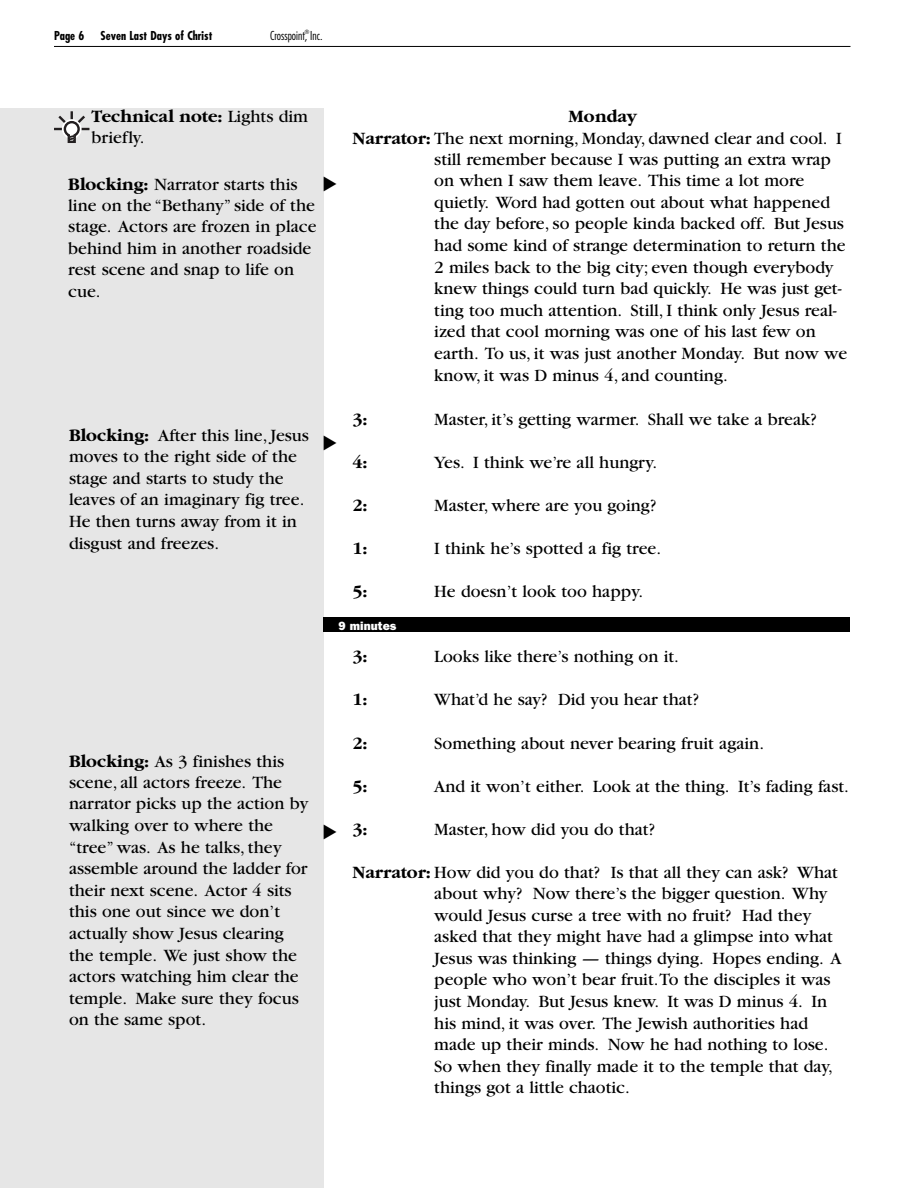
<style>
.page{position:relative;width:918px;height:1188px;background:#fff}
.page>*{position:absolute;margin:0;border:0;box-sizing:border-box;transform-origin:0 0}
.t1{font:18px/21.6px "Garamond";color:#000}
.t2{font:700 18px "Garamond";color:#000}
.t3{font:700 condensed 12px "Futura";color:#000}
.t4{font:300 condensed 12px "Futura";color:#000}
.t5{font:800 12px "Franklin Gothic";color:#fff}
.t6{font:6px "Helvetica";color:#000}
.s1{font-weight:700}
</style>
<div class="page">
<hr style="left:54px;top:46px;width:796px;height:1px;background:#000">
<div style="left:0;top:108px;width:324px;height:1080px;background:#e6e6e6"></div>
<div style="left:324px;top:618px;width:526px;height:14px;background:#000"></div>
<svg style="left:54px;top:111px;width:35px;height:32px"></svg>
<p class="t6" style="left:305px;top:30px;width:6px">®</p>
<p class="t3" style="left:54px;top:30px;width:32px">Page 6</p>
<p class="t3" style="left:101px;top:30px;width:113px">Seven Last Days of Christ</p>
<p class="t4" style="left:270px;top:30px;width:54px">Crosspoint, Inc.</p>
<p class="t1" style="left:92px;top:107px;width:218px;line-height:20.9px"><span class="s1">Technical note:</span> Lights dim briefly.</p>
<p class="t1" style="left:68px;top:175px;width:250px"><span class="s1">Blocking:</span> Narrator starts this line on the “Bethany” side of the stage. Actors are frozen in place behind him in another roadside rest scene and snap to life on cue.</p>
<p class="t1" style="left:69px;top:426px;width:241px"><span class="s1">Blocking:</span> After this line, Jesus moves to the right side of the stage and starts to study the leaves of an imaginary fig tree.<br>He then turns away from it in disgust and freezes.</p>
<p class="t1" style="left:69px;top:752px;width:241px"><span class="s1">Blocking:</span> As 3 finishes this scene, all actors freeze. The narrator picks up the action by walking over to where the “tree” was. As he talks, they assemble around the ladder for their next scene. Actor 4 sits this one out since we don’t actually show Jesus clearing the temple. We just show the actors watching him clear the temple. Make sure they focus on the same spot.</p>
<p class="t2" style="left:569px;top:109px;width:70px">Monday</p>
<p class="t1" style="left:353px;top:129px;width:491px"><span class="s1">Narrator:</span> The next morning, Monday, dawned clear and cool. I</p>
<p class="t1" style="left:434px;top:150px;width:398px">still remember because I was putting an extra wrap</p>
<p class="t1" style="left:434px;top:171px;width:372px">on when I saw them leave. This time a lot more</p>
<p class="t1" style="left:434px;top:193px;width:397px">quietly. Word had gotten out about what happened</p>
<p class="t1" style="left:434px;top:214px;width:411px">the day before, so people kinda backed off. But Jesus</p>
<p class="t1" style="left:434px;top:236px;width:413px">had some kind of strange determination to return the</p>
<p class="t1" style="left:434px;top:258px;width:401px">2 miles back to the big city; even though everybody</p>
<p class="t1" style="left:434px;top:279px;width:409px">knew things could turn bad quickly. He was just get-</p>
<p class="t1" style="left:434px;top:301px;width:404px">ting too much attention. Still, I think only Jesus real-</p>
<p class="t1" style="left:434px;top:322px;width:383px">ized that cool morning was one of his last few on</p>
<p class="t1" style="left:434px;top:344px;width:415px">earth. To us, it was just another Monday. But now we</p>
<p class="t1" style="left:434px;top:366px;width:295px">know, it was D minus 4, and counting.</p>
<p class="t2" style="left:353px;top:412px;width:17px">3:</p>
<p class="t1" style="left:434px;top:409px;width:384px">Master, it’s getting warmer. Shall we take a break?</p>
<p class="t2" style="left:353px;top:455px;width:17px">4:</p>
<p class="t1" style="left:434px;top:453px;width:224px">Yes. I think we’re all hungry.</p>
<p class="t2" style="left:353px;top:498px;width:17px">2:</p>
<p class="t1" style="left:434px;top:496px;width:224px">Master, where are you going?</p>
<p class="t2" style="left:353px;top:541px;width:17px">1:</p>
<p class="t1" style="left:434px;top:539px;width:228px">I think he’s spotted a fig tree.</p>
<p class="t2" style="left:353px;top:585px;width:17px">5:</p>
<p class="t1" style="left:434px;top:582px;width:210px">He doesn’t look too happy.</p>
<p class="t5" style="left:339px;top:621px;width:59px">9 minutes</p>
<p class="t2" style="left:353px;top:649px;width:17px">3:</p>
<p class="t1" style="left:434px;top:647px;width:246px">Looks like there’s nothing on it.</p>
<p class="t2" style="left:353px;top:693px;width:17px">1:</p>
<p class="t1" style="left:434px;top:690px;width:266px">What’d he say? Did you hear that?</p>
<p class="t2" style="left:353px;top:736px;width:17px">2:</p>
<p class="t1" style="left:434px;top:733px;width:331px">Something about never bearing fruit again.</p>
<p class="t2" style="left:353px;top:779px;width:17px">5:</p>
<p class="t1" style="left:434px;top:777px;width:416px">And it won’t either. Look at the thing. It’s fading fast.</p>
<p class="t2" style="left:353px;top:822px;width:17px">3:</p>
<p class="t1" style="left:434px;top:820px;width:222px">Master, how did you do that?</p>
<p class="t1" style="left:434px;top:863px;width:409px;text-indent:-82px"><span class="s1">Narrator:</span> How did you do that? Is that all they can ask? What about why? Now there’s the bigger question. Why would Jesus curse a tree with no fruit? Had they asked that they might have had a glimpse into what Jesus was thinking — things dying. Hopes ending. A people who won’t bear fruit.To the disciples it was just Monday. But Jesus knew. It was D minus 4. In his mind, it was over. The Jewish authorities had made up their minds. Now he had nothing to lose.<br>So when they finally made it to the temple that day, things got a little chaotic.</p>
</div>
